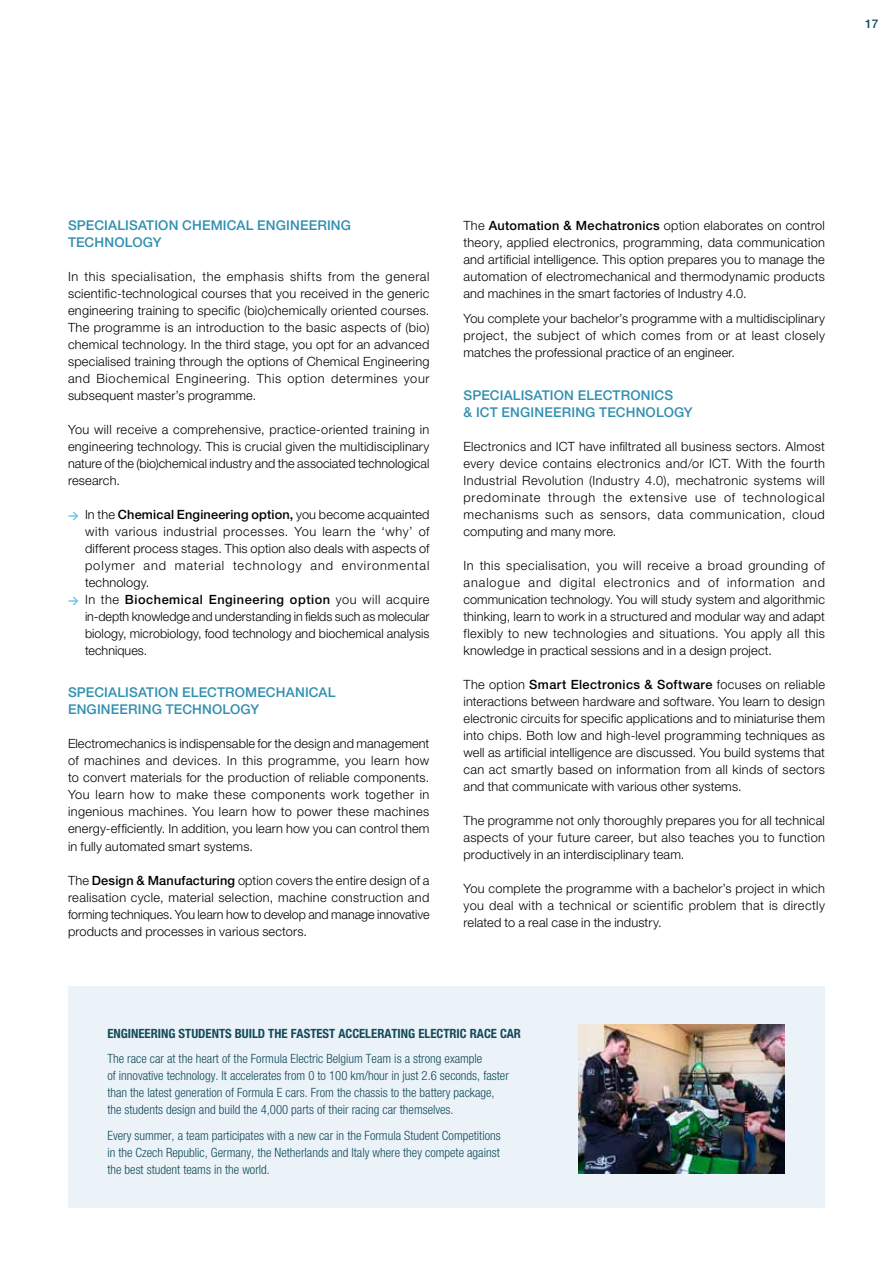
<style>
.page{position:relative;width:893px;height:1263px;background:#fff}
.page>*{position:absolute;margin:0;border:0;box-sizing:border-box;transform-origin:0 0}
.t1{font:500 13.5px/17px "Helvetica Neue LT Std";letter-spacing:.01em;color:#318fb0}
.t2{font:300 12.75px/17px "Helvetica Neue LT Std";letter-spacing:.015em;color:#000;text-align:justify}
.t3{font:300 condensed 12.75px/17px "Helvetica Neue LT Std";color:#134b5d}
.t4{font:700 condensed 12.75px "Helvetica Neue LT Std";color:#134b5d}
.t5{font:300 12.75px "Helvetica Neue LT Std";letter-spacing:-.005em;color:#000}
.t6{font:500 12.75px "Helvetica Neue LT Std";letter-spacing:.01em;color:#000}
.t7{font:300 12.75px "Helvetica Neue LT Std";letter-spacing:.045em;color:#000}
.t8{font:500 12.75px "Helvetica Neue LT Std";letter-spacing:.04em;color:#000}
.t9{font:300 12.75px "Helvetica Neue LT Std";letter-spacing:.075em;color:#000}
.t10{font:500 12px "Helvetica Neue LT Std";color:#134b5d}
.s1{font-family:"DIN";font-weight:700;font-size:10.5px;color:#65beec}
.s2{font-weight:300}
.s3{font-weight:500}
</style>
<div class="page">
<div style="left:68px;top:986px;width:757px;height:222px;background:#ecf3f8"></div>
<img style="left:578px;top:1025px;width:206px;height:149px">
<p class="t10" style="left:865px;top:17px;width:15px">17</p>
<p class="t1" style="left:68px;top:216px;width:285px">SPECIALISATION CHEMICAL ENGINEERING<br>TECHNOLOGY</p>
<p class="t2" style="left:68px;top:267px;width:363px">In this specialisation, the emphasis shifts from the general scientific-technological courses that you received in the generic engineering training to specific (bio)chemically oriented courses.<br>The programme is an introduction to the basic aspects of (bio) chemical technology. In the third stage, you opt for an advanced specialised training through the options of Chemical Engineering and Biochemical Engineering. This option determines your subsequent master’s programme.</p>
<p class="t2" style="left:68px;top:420px;width:363px">You will receive a comprehensive, practice-oriented training in engineering technology. This is crucial given the multidisciplinary nature of the (bio)chemical industry and the associated technological research.</p>
<p class="t6" style="left:68px;top:507px;width:363px"><span class="s1">&gt;</span> <span class="s2">In the</span> Chemical Engineering option, <span class="s2">you become acquainted</span></p>
<p class="t7" style="left:85px;top:523px;width:346px">with various industrial processes. You learn the ‘why’ of</p>
<p class="t2" style="left:85px;top:539px;width:346px">different process stages. This option also deals with aspects of</p>
<p class="t9" style="left:85px;top:557px;width:346px">polymer and material technology and environmental</p>
<p class="t2" style="left:85px;top:573px;width:66px">technology.</p>
<p class="t8" style="left:68px;top:592px;width:363px"><span class="s1">&gt;</span> <span class="s2">In the</span> Biochemical Engineering option <span class="s2">you will acquire</span></p>
<p class="t5" style="left:85px;top:608px;width:346px">in-depth knowledge and understanding in fields such as molecular</p>
<p class="t2" style="left:85px;top:625px;width:346px">biology, microbiology, food technology and biochemical analysis</p>
<p class="t2" style="left:85px;top:642px;width:64px">techniques.</p>
<p class="t1" style="left:68px;top:684px;width:269px">SPECIALISATION ELECTROMECHANICAL<br>ENGINEERING TECHNOLOGY</p>
<p class="t2" style="left:68px;top:735px;width:363px">Electromechanics is indispensable for the design and management of machines and devices. In this programme, you learn how to convert materials for the production of reliable components.<br>You learn how to make these components work together in ingenious machines. You learn how to power these machines energy-efficiently. In addition, you learn how you can control them in fully automated smart systems.</p>
<p class="t2" style="left:68px;top:871px;width:363px">The <span class="s3">Design &amp; Manufacturing</span> option covers the entire design of a realisation cycle, material selection, machine construction and forming techniques. You learn how to develop and manage innovative products and processes in various sectors.</p>
<p class="t2" style="left:463px;top:216px;width:363px">The <span class="s3">Automation &amp; Mechatronics</span> option elaborates on control theory, applied electronics, programming, data communication and artificial intelligence. This option prepares you to manage the automation of electromechanical and thermodynamic products and machines in the smart factories of Industry 4.0.</p>
<p class="t2" style="left:463px;top:310px;width:363px">You complete your bachelor’s programme with a multidisciplinary project, the subject of which comes from or at least closely matches the professional practice of an engineer.</p>
<p class="t1" style="left:463px;top:386px;width:231px">SPECIALISATION ELECTRONICS<br>&amp; ICT ENGINEERING TECHNOLOGY</p>
<p class="t2" style="left:463px;top:437px;width:363px">Electronics and ICT have infiltrated all business sectors. Almost every device contains electronics and/or ICT. With the fourth Industrial Revolution (Industry 4.0), mechatronic systems will predominate through the extensive use of technological mechanisms such as sensors, data communication, cloud computing and many more.</p>
<p class="t2" style="left:463px;top:556px;width:363px">In this specialisation, you will receive a broad grounding of analogue and digital electronics and of information and communication technology. You will study system and algorithmic thinking, learn to work in a structured and modular way and adapt flexibly to new technologies and situations. You apply all this knowledge in practical sessions and in a design project.</p>
<p class="t2" style="left:463px;top:676px;width:363px">The option <span class="s3">Smart Electronics &amp; Software</span> focuses on reliable interactions between hardware and software. You learn to design electronic circuits for specific applications and to miniaturise them into chips. Both low and high-level programming techniques as well as artificial intelligence are discussed. You build systems that can act smartly based on information from all kinds of sectors and that communicate with various other systems.</p>
<p class="t2" style="left:463px;top:812px;width:363px">The programme not only thoroughly prepares you for all technical aspects of your future career, but also teaches you to function productively in an interdisciplinary team.</p>
<p class="t2" style="left:463px;top:880px;width:363px">You complete the programme with a bachelor’s project in which you deal with a technical or scientific problem that is directly related to a real case in the industry.</p>
<p class="t4" style="left:107px;top:1025px;width:415px">ENGINEERING STUDENTS BUILD THE FASTEST ACCELERATING ELECTRIC RACE CAR</p>
<p class="t3" style="left:107px;top:1050px;width:403px">The race car at the heart of the Formula Electric Belgium Team is a strong example<br>of innovative technology. It accelerates from 0 to 100 km/hour in just 2.6 seconds, faster than the latest generation of Formula E cars. From the chassis to the battery package, the students design and build the 4,000 parts of their racing car themselves.</p>
<p class="t3" style="left:107px;top:1126px;width:395px;text-align:justify">Every summer, a team participates with a new car in the Formula Student Competitions in the Czech Republic, Germany, the Netherlands and Italy where they compete against the best student teams in the world.</p>
</div>
